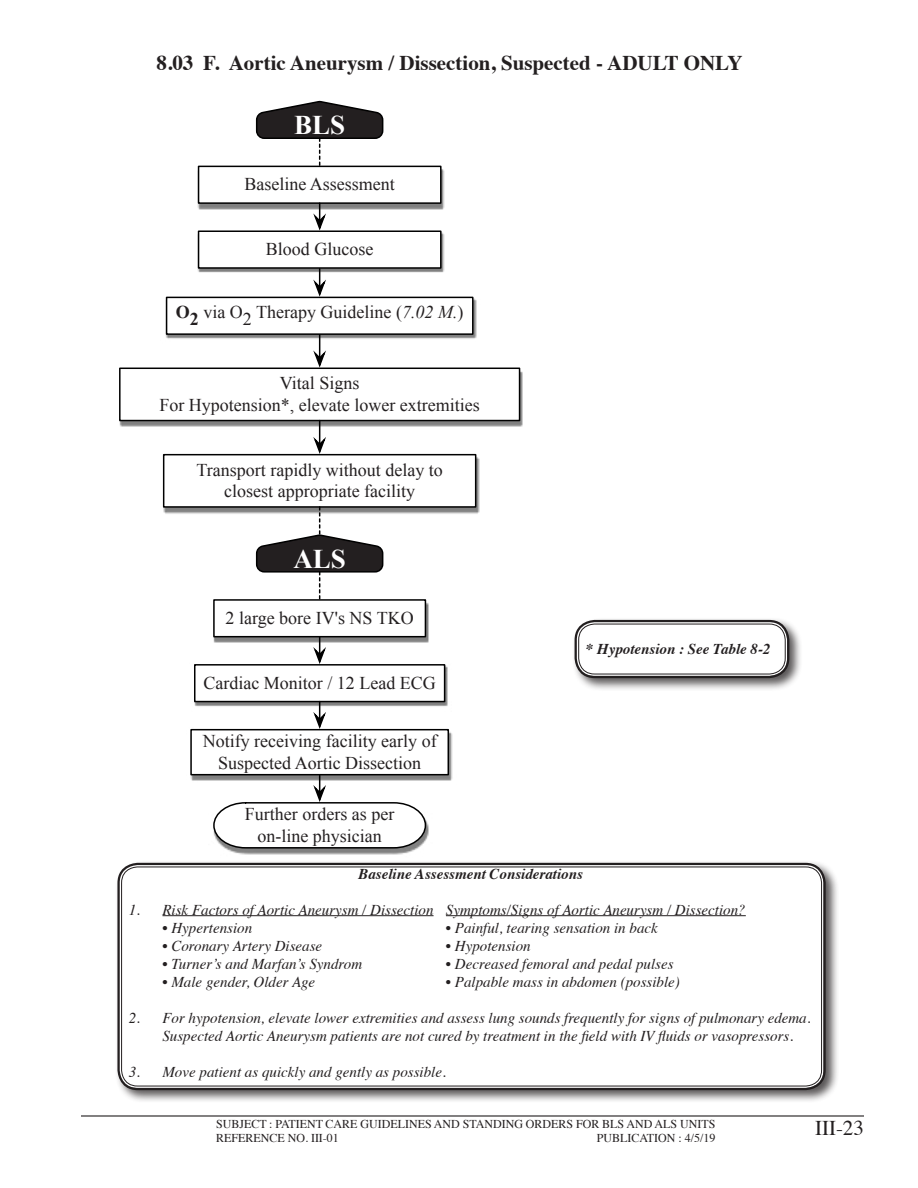
<style>
.page{position:relative;width:918px;height:1188px;background:#fff}
.page>*{position:absolute;margin:0;border:0;box-sizing:border-box;transform-origin:0 0}
.t1{font:700 27px "Times New Roman";color:#fff}
.t2{font:700 21px "Times";color:#231f20}
.t3{font:21px "Times";color:#231f20}
.t4{font:18px/21.8px "Times New Roman";color:#231f20;text-align:center}
.t5{font:italic 15px/18px "Times";color:#231f20}
.t6{font:italic 700 15px "Times";color:#231f20}
.t7{font:12px/14.4px "Times";color:#231f20}
.s1{font-weight:700}
.s2{font-style:italic}
</style>
<div class="page">
<hr style="left:81px;top:1115px;width:783px;height:2px;background:#231f20">
<div style="left:115px;top:860px;width:724px;height:244px;background:#231f20;opacity:.75"></div>
<div style="left:120px;top:865px;width:703px;height:223px;background:#fff;border-radius:18px"></div>
<hr style="left:162px;top:915px;width:272px;height:1px;background:#231f20">
<hr style="left:446px;top:915px;width:300px;height:1px;background:#231f20">
<div style="left:117px;top:863px;width:709px;height:227px;border:2px solid #231f20;border-radius:19px"></div>
<div style="left:121px;top:867px;width:701px;height:219px;border:1px solid #231f20;border-radius:16px"></div>
<div style="left:572px;top:617px;width:231px;height:75px;background:#231f20;opacity:.75"></div>
<div style="left:577px;top:622px;width:210px;height:54px;background:#fff;border-radius:18px"></div>
<div style="left:575px;top:620px;width:214px;height:58px;border:2px solid #231f20;border-radius:19px"></div>
<div style="left:578px;top:624px;width:208px;height:50px;border:1px solid #231f20;border-radius:16px"></div>
<img style="left:197px;top:165px;width:248px;height:45px">
<img style="left:197px;top:231px;width:248px;height:42px">
<img style="left:119px;top:367px;width:404px;height:60px">
<img style="left:162px;top:453px;width:318px;height:61px">
<img style="left:213px;top:600px;width:216px;height:43px">
<img style="left:226px;top:822px;width:203px;height:33px">
<img style="left:194px;top:664px;width:254px;height:43px">
<img style="left:190px;top:728px;width:263px;height:53px">
<img style="left:165px;top:296px;width:312px;height:43px">
<div style="left:199px;top:166px;width:242px;height:37px;background:#fff"></div>
<div style="left:198px;top:166px;width:244px;height:38px;border:2px solid #000"></div>
<div style="left:199px;top:231px;width:242px;height:37px;background:#fff"></div>
<div style="left:198px;top:230px;width:244px;height:39px;border:2px solid #000"></div>
<div style="left:120px;top:368px;width:400px;height:53px;background:#fff"></div>
<div style="left:119px;top:368px;width:401px;height:53px;border:2px solid #000"></div>
<div style="left:164px;top:455px;width:312px;height:52px;background:#fff"></div>
<div style="left:163px;top:454px;width:313px;height:54px;border:2px solid #000"></div>
<svg style="left:311px;top:203px;width:17px;height:27px"></svg>
<svg style="left:311px;top:335px;width:17px;height:32px"></svg>
<svg style="left:255px;top:100px;width:129px;height:66px"></svg>
<div style="left:214px;top:600px;width:211px;height:37px;background:#fff"></div>
<div style="left:213px;top:599px;width:213px;height:38px;border:2px solid #000"></div>
<svg style="left:255px;top:507px;width:129px;height:93px"></svg>
<svg style="left:311px;top:421px;width:17px;height:33px"></svg>
<div style="left:195px;top:665px;width:250px;height:37px;background:#fff"></div>
<div style="left:194px;top:664px;width:251px;height:38px;border:2px solid #000"></div>
<div style="left:191px;top:730px;width:257px;height:45px;background:#fff"></div>
<div style="left:190px;top:729px;width:259px;height:46px;border:2px solid #000"></div>
<svg style="left:311px;top:637px;width:17px;height:27px"></svg>
<svg style="left:311px;top:702px;width:17px;height:27px"></svg>
<svg style="left:212px;top:775px;width:215px;height:74px"></svg>
<div style="left:167px;top:297px;width:306px;height:37px;background:#fff"></div>
<div style="left:166px;top:297px;width:308px;height:38px;border:2px solid #000"></div>
<svg style="left:311px;top:269px;width:17px;height:27px"></svg>
<h2 class="t2" style="left:157px;top:43px;width:38px">8.03</h2>
<h2 class="t2" style="left:203px;top:43px;width:541px">F. Aortic Aneurysm / Dissection, Suspected - ADULT ONLY</h2>
<h1 class="t1" style="left:294px;top:107px;width:53px">BLS</h1>
<p class="t4" style="left:244px;top:173px;width:152px">Baseline Assessment</p>
<p class="t4" style="left:266px;top:238px;width:109px">Blood Glucose</p>
<p class="t4" style="left:176px;top:300px;width:289px"><span class="s1">O2</span> via O2 Therapy Guideline (<span class="s2">7.02 M.</span>)</p>
<p class="t4" style="left:159px;top:372px;width:322px">Vital Signs<br>For Hypotension*, elevate lower extremities</p>
<p class="t4" style="left:197px;top:458px;width:248px">Transport rapidly without delay to closest appropriate facility</p>
<h1 class="t1" style="left:293px;top:540px;width:54px">ALS</h1>
<p class="t4" style="left:226px;top:607px;width:190px">2 large bore IV's NS TKO</p>
<p class="t4" style="left:203px;top:672px;width:234px">Cardiac Monitor / 12 Lead ECG</p>
<p class="t4" style="left:203px;top:730px;width:235px">Notify receiving facility early of<br>Suspected Aortic Dissection</p>
<p class="t4" style="left:245px;top:803px;width:151px">Further orders as per on-line physician</p>
<p class="t6" style="left:586px;top:635px;width:186px">* Hypotension : See Table 8-2</p>
<p class="t6" style="left:358px;top:859px;width:226px">Baseline Assessment Considerations</p>
<p class="t5" style="left:129px;top:900px;width:619px">1. Risk Factors of Aortic Aneurysm / Dissection Symptoms/Signs of Aortic Aneurysm / Dissection?</p>
<p class="t5" style="left:162px;top:918px;width:91px">• Hypertension</p>
<p class="t5" style="left:446px;top:918px;width:213px">• Painful, tearing sensation in back</p>
<p class="t5" style="left:162px;top:936px;width:161px">• Coronary Artery Disease</p>
<p class="t5" style="left:446px;top:936px;width:86px">• Hypotension</p>
<p class="t5" style="left:162px;top:954px;width:201px">• Turner’s and Marfan’s Syndrom</p>
<p class="t5" style="left:446px;top:954px;width:229px">• Decreased femoral and pedal pulses</p>
<p class="t5" style="left:162px;top:972px;width:154px">• Male gender, Older Age</p>
<p class="t5" style="left:446px;top:972px;width:235px">• Palpable mass in abdomen (possible)</p>
<p class="t5" style="left:162px;top:1008px;width:650px;text-indent:-34px">2. For hypotension, elevate lower extremities and assess lung sounds frequently for signs of pulmonary edema.<br>Suspected Aortic Aneurysm patients are not cured by treatment in the field with IV fluids or vasopressors.</p>
<p class="t5" style="left:129px;top:1062px;width:319px">3. Move patient as quickly and gently as possible.</p>
<p class="t7" style="left:216px;top:1116px;width:501px">SUBJECT : PATIENT CARE GUIDELINES AND STANDING ORDERS FOR BLS AND ALS UNITS<br>REFERENCE NO. III-01</p>
<p class="t7" style="left:597px;top:1130px;width:120px">PUBLICATION : 4/5/19</p>
<h2 class="t3" style="left:815px;top:1108px;width:50px">III-23</h2>
</div>
